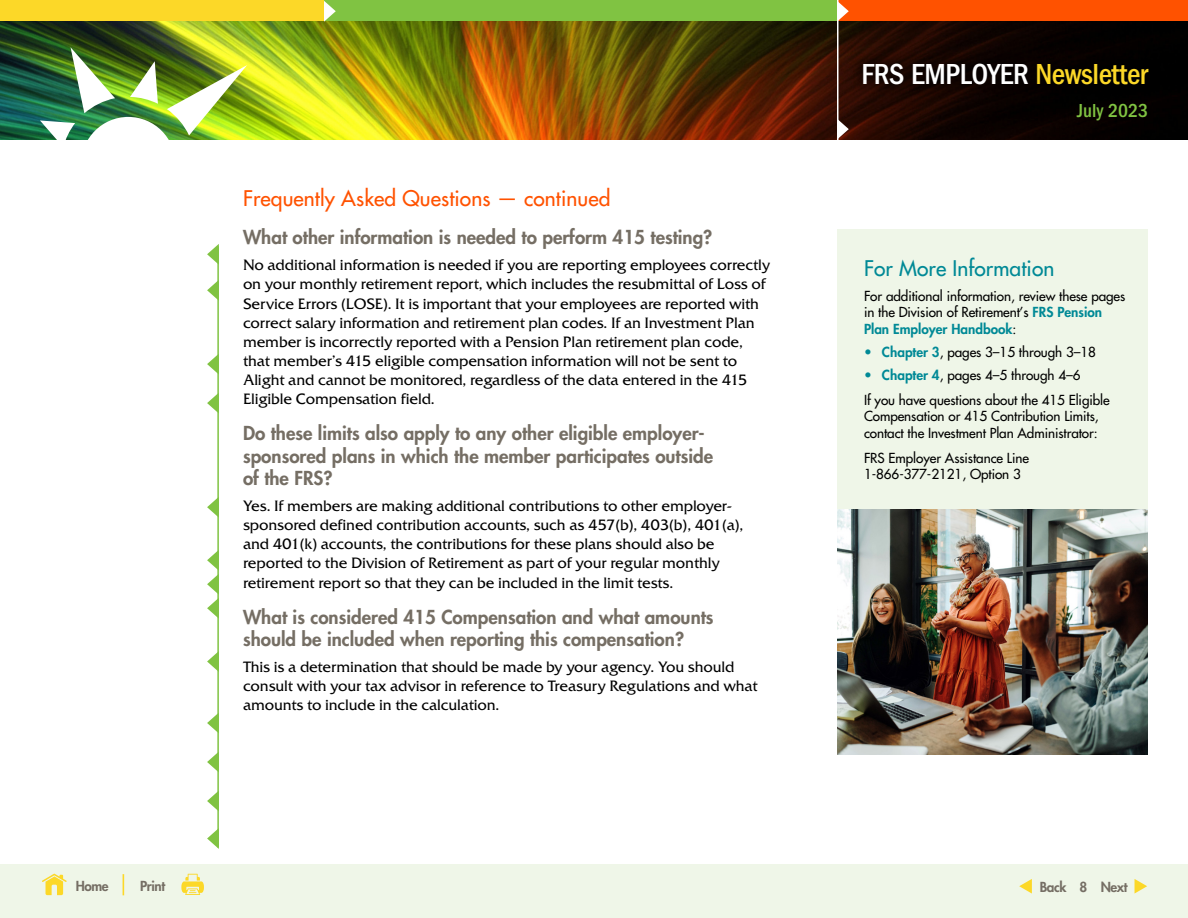
<style>
.page{position:relative;width:1188px;height:918px;background:#fff}
.page>*{position:absolute;margin:0;border:0;box-sizing:border-box;transform-origin:0 0}
.t1{font:500 condensed 30px "Franklin Gothic";letter-spacing:-.015em;color:#fff}
.t2{font:21px "Futura";letter-spacing:.005em;color:#ff5200}
.t3{font:21px "Futura";letter-spacing:.005em;color:#008996}
.t4{font:500 condensed 19.5px "Franklin Gothic";color:#80c342}
.t5{font:800 18.75px/22.5px "Futura";color:#756e64}
.t6{font:15px/19.2px "Friz Quadrata";letter-spacing:-.01em;color:#000}
.t7{font:13.5px/16.5px "Futura";letter-spacing:-.005em;color:#000}
.t8{font:800 13.5px "Futura";letter-spacing:-.03em;color:#756e64}
.s1{color:#fcd828}
.s2{font-weight:800;color:#008996}
.s3{color:#008996}
</style>
<div class="page">
<img style="left:0;top:21px;width:1188px;height:119px">
<div style="left:0;top:0;width:329px;height:21px;background:#fcd828"></div>
<div style="left:324px;top:0;width:518px;height:21px;background:#80c342"></div>
<div style="left:838px;top:0;width:350px;height:21px;background:#ff5200"></div>
<svg style="left:324px;top:1px;width:12px;height:21px"></svg>
<svg style="left:838px;top:1px;width:11px;height:21px"></svg>
<svg style="left:838px;top:119px;width:11px;height:21px"></svg>
<hr style="left:837px;top:0;width:1px;height:153px;background:#fff">
<svg style="left:853px;top:54px;width:305px;height:40px;background:#0b0200"></svg>
<svg style="left:130px;top:61px;width:28px;height:43px"></svg>
<svg style="left:71px;top:47px;width:44px;height:66px"></svg>
<img style="left:167px;top:65px;width:80px;height:70px">
<svg style="left:40px;top:120px;width:35px;height:20px"></svg>
<div style="left:81px;top:117px;width:94px;height:94px;background:#fff;border-radius:50%"></div>
<div style="left:837px;top:229px;width:311px;height:281px;background:#eff6e8"></div>
<img style="left:837px;top:510px;width:311px;height:245px">
<div style="left:0;top:864px;width:1188px;height:54px;background:#eff6e8"></div>
<svg style="left:123px;top:874px;width:1px;height:21px"></svg>
<svg style="left:181px;top:874px;width:23px;height:21px"></svg>
<svg style="left:42px;top:874px;width:25px;height:21px"></svg>
<svg style="left:1019px;top:879px;width:13px;height:15px"></svg>
<svg style="left:1135px;top:879px;width:12px;height:15px"></svg>
<svg style="left:207px;top:244px;width:12px;height:19px"></svg>
<hr style="left:217px;top:246px;width:2px;height:602px;background:#80c342">
<svg style="left:207px;top:651px;width:12px;height:21px"></svg>
<svg style="left:207px;top:497px;width:12px;height:21px"></svg>
<svg style="left:207px;top:713px;width:11px;height:20px"></svg>
<svg style="left:207px;top:550px;width:12px;height:69px"></svg>
<svg style="left:207px;top:354px;width:12px;height:21px"></svg>
<svg style="left:207px;top:752px;width:11px;height:20px"></svg>
<svg style="left:207px;top:791px;width:11px;height:20px"></svg>
<svg style="left:207px;top:280px;width:12px;height:21px"></svg>
<svg style="left:207px;top:393px;width:12px;height:21px"></svg>
<svg style="left:207px;top:828px;width:12px;height:21px"></svg>
<h2 class="t2" style="left:243px;top:185px;width:369px">Frequently Asked Questions — continued</h2>
<p class="t5" style="left:243px;top:226px;width:471px">What other information is needed to perform 415 testing?</p>
<p class="t6" style="left:243px;top:255px;width:529px">No additional information is needed if you are reporting employees correctly on your monthly retirement report, which includes the resubmittal of Loss of Service Errors (LOSE). It is important that your employees are reported with correct salary information and retirement plan codes. If an Investment Plan member is incorrectly reported with a Pension Plan retirement plan code, that member’s 415 eligible compensation information will not be sent to Alight and cannot be monitored, regardless of the data entered in the 415<br>Eligible Compensation field.</p>
<p class="t5" style="left:243px;top:422px;width:472px">Do these limits also apply to any other eligible employer&shy;sponsored plans in which the member participates outside of the FRS?</p>
<p class="t6" style="left:243px;top:496px;width:502px">Yes. If members are making additional contributions to other employer&shy;sponsored defined contribution accounts, such as 457(b), 403(b), 401(a), and 401(k) accounts, the contributions for these plans should also be reported to the Division of Retirement as part of your regular monthly retirement report so that they can be included in the limit tests.</p>
<p class="t5" style="left:243px;top:605px;width:472px">What is considered 415 Compensation and what amounts should be included when reporting this compensation?</p>
<p class="t6" style="left:243px;top:657px;width:516px">This is a determination that should be made by your agency. You should consult with your tax advisor in reference to Treasury Regulations and what amounts to include in the calculation.</p>
<h1 class="t1" style="left:861px;top:57px;width:288px">FRS EMPLOYER <span class="s1">Newsletter</span></h1>
<h3 class="t4" style="left:1077px;top:99px;width:72px">July 2023</h3>
<h2 class="t3" style="left:864px;top:255px;width:192px">For More Information</h2>
<p class="t7" style="left:864px;top:288px;width:263px">For additional information, review these pages in the Division of Retirement’s <span class="s2">FRS Pension<br>Plan Employer Handbook</span>:</p>
<p class="t7" style="left:864px;top:344px;width:234px"><span class="s3">•</span> <span class="s2">Chapter 3</span>, pages 3–15 through 3–18</p>
<p class="t7" style="left:864px;top:363px;width:247px;line-height:24.6px"><span class="s3">•</span> <span class="s2">Chapter 4</span>, pages 4–5 through 4–6<br>If you have questions about the 415 Eligible</p>
<p class="t7" style="left:864px;top:408px;width:236px">Compensation or 415 Contribution Limits, contact the Investment Plan Administrator:</p>
<p class="t7" style="left:864px;top:449px;width:166px">FRS Employer Assistance Line<br>1-866-377-2121, Option 3</p>
<p class="t8" style="left:76px;top:878px;width:34px">Home</p>
<p class="t8" style="left:140px;top:878px;width:26px">Print</p>
<p class="t8" style="left:1040px;top:878px;width:89px">Back 8 Next</p>
</div>
